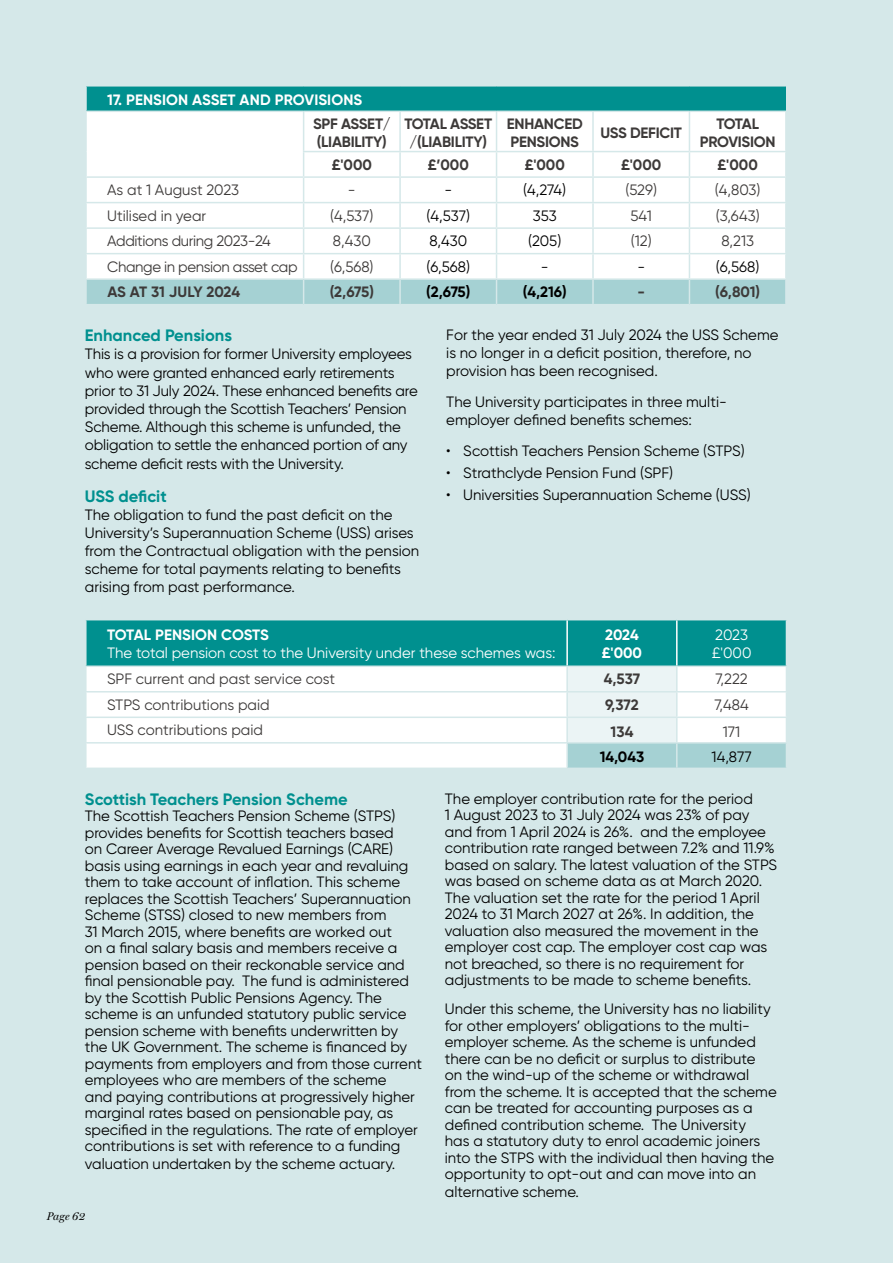
<style>
.page{position:relative;width:893px;height:1263px;background:#d5e8e9}
.page>*{position:absolute;margin:0;border:0;box-sizing:border-box;transform-origin:0 0}
.Body_text{font:700 16.5px "Gilroy";color:#00908f}
.Body_text-2{font:15px/16.5px "Gilroy";color:#000}
.t1{font:15px "Gilroy";color:#3d3a39}
.t2{font:700 15px/18px "Gilroy";letter-spacing:-.015em;color:#3d3a39}
.t3{font:15px "Gilroy";color:#fff}
.t4{font:700 15px "Gilroy";color:#fff}
.t5{font:15px "Gilroy";letter-spacing:-.025em;color:#3d3a39}
.t6{font:700 15px "Gilroy";color:#000}
.t7{font:italic 11.25px "Miller Display";letter-spacing:.01em;color:#000}
</style>
<div class="page">
<svg style="left:86px;top:620px;width:700px;height:148px;background:#a9d8d8"></svg>
<hr style="left:677px;top:767px;width:110px;height:2px;background:#d5e8e9">
<hr style="left:676px;top:620px;width:2px;height:45px;background:#fff">
<hr style="left:677px;top:665px;width:110px;height:2px;background:#d5e8e9">
<div style="left:86px;top:86px;width:700px;height:25px;background:#00908f"></div>
<div style="left:87px;top:112px;width:698px;height:40px;background:#fff"></div>
<hr style="left:85px;top:87px;width:2px;height:24px;background:#d5e8e9">
<hr style="left:85px;top:85px;width:219px;height:2px;background:#d5e8e9">
<hr style="left:304px;top:85px;width:96px;height:2px;background:#d5e8e9">
<hr style="left:400px;top:85px;width:96px;height:2px;background:#d5e8e9">
<hr style="left:496px;top:85px;width:97px;height:2px;background:#d5e8e9">
<hr style="left:593px;top:85px;width:96px;height:2px;background:#d5e8e9">
<hr style="left:689px;top:85px;width:97px;height:2px;background:#d5e8e9">
<hr style="left:399px;top:112px;width:2px;height:39px;background:#d5e8e9">
<hr style="left:496px;top:112px;width:1px;height:39px;background:#d5e8e9">
<hr style="left:592px;top:112px;width:2px;height:39px;background:#d5e8e9">
<hr style="left:689px;top:112px;width:1px;height:39px;background:#d5e8e9">
<hr style="left:303px;top:151px;width:97px;height:1px;background:#d5e8e9">
<hr style="left:400px;top:151px;width:96px;height:1px;background:#d5e8e9">
<hr style="left:496px;top:151px;width:97px;height:1px;background:#d5e8e9">
<hr style="left:593px;top:151px;width:96px;height:1px;background:#d5e8e9">
<hr style="left:689px;top:151px;width:98px;height:1px;background:#d5e8e9">
<hr style="left:303px;top:112px;width:1px;height:39px;background:#d5e8e9">
<svg style="left:86px;top:152px;width:700px;height:152px;background:#eef6f6"></svg>
<hr style="left:785px;top:280px;width:2px;height:24px;background:#d5e8e9">
<p class="t4" style="left:107px;top:90px;width:256px">17. PENSION ASSET AND PROVISIONS</p>
<p class="t2" style="left:313px;top:115px;width:79px">SPF ASSET/ (LIABILITY)</p>
<p class="t2" style="left:404px;top:115px;width:89px;text-align:center">TOTAL ASSET /(LIABILITY)</p>
<p class="t2" style="left:507px;top:115px;width:77px">ENHANCED<br>PENSIONS</p>
<p class="t2" style="left:600px;top:124px;width:83px">USS DEFICIT</p>
<p class="t2" style="left:716px;top:115px;width:44px">TOTAL</p>
<p class="t2" style="left:700px;top:133px;width:77px">PROVISION</p>
<p class="t2" style="left:332px;top:155px;width:42px">£'000</p>
<p class="t2" style="left:428px;top:155px;width:42px">£’000</p>
<p class="t2" style="left:525px;top:155px;width:42px">£'000</p>
<p class="t2" style="left:621px;top:155px;width:42px">£'000</p>
<p class="t2" style="left:718px;top:155px;width:42px">£'000</p>
<p class="t1" style="left:107px;top:181px;width:133px">As at 1 August 2023</p>
<p class="t1" style="left:348px;top:181px;width:9px">-</p>
<p class="Body_text-2" style="left:444px;top:181px;width:9px">-</p>
<p class="Body_text-2" style="left:523px;top:181px;width:45px">(4,274)</p>
<p class="t1" style="left:625px;top:181px;width:33px">(529)</p>
<p class="t1" style="left:715px;top:181px;width:47px">(4,803)</p>
<p class="t1" style="left:107px;top:206px;width:100px">Utilised in year</p>
<p class="t1" style="left:330px;top:206px;width:45px">(4,537)</p>
<p class="Body_text-2" style="left:427px;top:207px;width:45px">(4,537)</p>
<p class="Body_text-2" style="left:533px;top:207px;width:25px">353</p>
<p class="t1" style="left:630px;top:206px;width:23px">541</p>
<p class="t1" style="left:716px;top:206px;width:45px">(3,643)</p>
<p class="t5" style="left:107px;top:232px;width:165px">Additions during 2023-24</p>
<p class="t1" style="left:333px;top:232px;width:39px">8,430</p>
<p class="Body_text-2" style="left:429px;top:232px;width:39px">8,430</p>
<p class="Body_text-2" style="left:528px;top:232px;width:35px">(205)</p>
<p class="t1" style="left:631px;top:232px;width:22px">(12)</p>
<p class="t1" style="left:721px;top:232px;width:34px">8,213</p>
<p class="t5" style="left:107px;top:257px;width:192px">Change in pension asset cap</p>
<p class="t1" style="left:330px;top:257px;width:45px">(6,568)</p>
<p class="Body_text-2" style="left:427px;top:258px;width:45px">(6,568)</p>
<p class="Body_text-2" style="left:541px;top:258px;width:9px">-</p>
<p class="Body_text-2" style="left:637px;top:258px;width:9px">-</p>
<p class="Body_text-2" style="left:716px;top:258px;width:45px">(6,568)</p>
<p class="t2" style="left:107px;top:283px;width:134px">AS AT 31 JULY 2024</p>
<p class="t2" style="left:330px;top:283px;width:46px">(2,675)</p>
<p class="t6" style="left:426px;top:282px;width:46px">(2,675)</p>
<p class="t6" style="left:523px;top:282px;width:45px">(4,216)</p>
<p class="t2" style="left:637px;top:283px;width:9px">-</p>
<p class="t2" style="left:715px;top:283px;width:46px">(6,801)</p>
<p class="Body_text" style="left:85px;top:325px;width:149px">Enhanced Pensions</p>
<p class="Body_text-2" style="left:85px;top:345px;width:334px;line-height:18px">This is a provision for former University employees who were granted enhanced early retirements prior to 31 July 2024. These enhanced benefits are provided through the Scottish Teachers’ Pension Scheme. Although this scheme is unfunded, the obligation to settle the enhanced portion of any</p>
<p class="Body_text-2" style="left:85px;top:456px;width:261px">scheme deficit rests with the University.</p>
<p class="Body_text" style="left:85px;top:486px;width:83px">USS deficit</p>
<p class="Body_text-2" style="left:85px;top:505px;width:336px;line-height:18px">The obligation to fund the past deficit on the University’s Superannuation Scheme (USS) arises from the Contractual obligation with the pension scheme for total payments relating to benefits arising from past performance.</p>
<p class="Body_text-2" style="left:446px;top:326px;width:334px;line-height:18px">For the year ended 31 July 2024 the USS Scheme is no longer in a deficit position, therefore, no provision has been recognised.</p>
<p class="Body_text-2" style="left:446px;top:393px;width:282px;line-height:18px">The University participates in three multi&shy;employer defined benefits schemes:</p>
<p class="Body_text-2" style="left:446px;top:442px;width:300px">• Scottish Teachers Pension Scheme (STPS)</p>
<p class="Body_text-2" style="left:446px;top:464px;width:228px">• Strathclyde Pension Fund (SPF)</p>
<p class="Body_text-2" style="left:446px;top:487px;width:306px">• Universities Superannuation Scheme (USS)</p>
<p class="t4" style="left:107px;top:625px;width:163px">TOTAL PENSION COSTS</p>
<p class="t3" style="left:107px;top:644px;width:450px">The total pension cost to the University under these schemes was:</p>
<p class="t4" style="left:605px;top:625px;width:35px">2024</p>
<p class="t4" style="left:602px;top:643px;width:42px">£'000</p>
<p class="t3" style="left:715px;top:626px;width:34px">2023</p>
<p class="t3" style="left:712px;top:644px;width:41px">£'000</p>
<p class="t1" style="left:107px;top:670px;width:229px">SPF current and past service cost</p>
<p class="t2" style="left:604px;top:670px;width:38px">4,537</p>
<p class="t1" style="left:715px;top:670px;width:34px">7,222</p>
<p class="t1" style="left:107px;top:695px;width:164px">STPS contributions paid</p>
<p class="t2" style="left:605px;top:695px;width:35px">9,372</p>
<p class="t1" style="left:714px;top:695px;width:36px">7,484</p>
<p class="t1" style="left:107px;top:721px;width:157px">USS contributions paid</p>
<p class="t2" style="left:611px;top:723px;width:24px">134</p>
<p class="t1" style="left:723px;top:722px;width:19px">171</p>
<p class="t6" style="left:600px;top:748px;width:46px">14,043</p>
<p class="Body_text-2" style="left:711px;top:749px;width:42px">14,877</p>
<p class="Body_text" style="left:85px;top:789px;width:264px">Scottish Teachers Pension Scheme</p>
<p class="Body_text-2" style="left:85px;top:808px;width:339px">The Scottish Teachers Pension Scheme (STPS) provides benefits for Scottish teachers based<br>on Career Average Revalued Earnings (CARE) basis using earnings in each year and revaluing them to take account of inflation. This scheme replaces the Scottish Teachers’ Superannuation Scheme (STSS) closed to new members from<br>31 March 2015, where benefits are worked out<br>on a final salary basis and members receive a pension based on their reckonable service and final pensionable pay. The fund is administered by the Scottish Public Pensions Agency. The scheme is an unfunded statutory public service pension scheme with benefits underwritten by the UK Government. The scheme is financed by payments from employers and from those current employees who are members of the scheme<br>and paying contributions at progressively higher marginal rates based on pensionable pay, as specified in the regulations. The rate of employer contributions is set with reference to a funding</p>
<p class="Body_text-2" style="left:85px;top:1156px;width:312px">valuation undertaken by the scheme actuary.</p>
<p class="Body_text-2" style="left:445px;top:790px;width:334px">The employer contribution rate for the period<br>1 August 2023 to 31 July 2024 was 23% of pay and from 1 April 2024 is 26%. and the employee contribution rate ranged between 7.2% and 11.9% based on salary. The latest valuation of the STPS was based on scheme data as at March 2020.<br>The valuation set the rate for the period 1 April 2024 to 31 March 2027 at 26%. In addition, the valuation also measured the movement in the employer cost cap. The employer cost cap was not breached, so there is no requirement for adjustments to be made to scheme benefits.</p>
<p class="Body_text-2" style="left:445px;top:1001px;width:333px">Under this scheme, the University has no liability for other employers’ obligations to the multi&shy;employer scheme. As the scheme is unfunded there can be no deficit or surplus to distribute<br>on the wind-up of the scheme or withdrawal from the scheme. It is accepted that the scheme can be treated for accounting purposes as a defined contribution scheme. The University<br>has a statutory duty to enrol academic joiners into the STPS with the individual then having the opportunity to opt-out and can move into an</p>
<p class="Body_text-2" style="left:445px;top:1184px;width:136px">alternative scheme.</p>
<p class="t7" style="left:47px;top:1210px;width:40px">Page 62</p>
</div>
